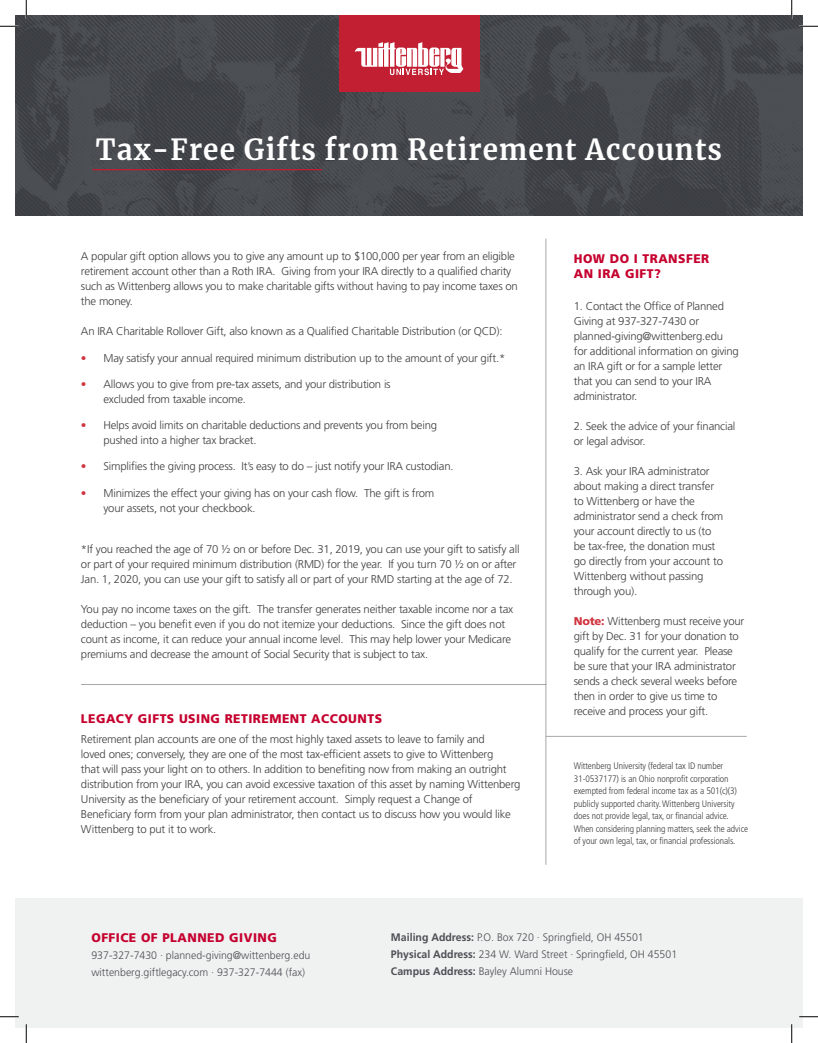
<style>
.page{position:relative;width:818px;height:1043px;background:#fff}
.page>*{position:absolute;margin:0;border:0;box-sizing:border-box;transform-origin:0 0}
.t1{font:700 28.75px "Merriweather";letter-spacing:.04em;color:#fff}
.OnePager_Heading{font:900 12.5px/15px "Frutiger LT Std";letter-spacing:.04em;color:#c5002e}
.Bt_No_indent_Smaller{font:900 12.5px "Frutiger LT Std";letter-spacing:.04em;color:#c5002e}
.OnePagerBody{font:300 11.25px/15px "Frutiger LT Std";letter-spacing:-.02em;color:#3e3e3f}
.OnePagerBullets{font:300 11.25px "Frutiger LT Std";letter-spacing:-.02em;color:#3e3e3f}
.Bt_No_indent_Smaller-2{font:300 10.88px "Frutiger LT Std";color:#4c4f54}
.OnePagerBody-2{font:300 condensed 9.38px/12.5px "Frutiger LT Std";letter-spacing:-.01em;color:#3e3e3f}
.s1{color:#d03540}
.s2{font-weight:900;color:#d03540}
.s3{font-weight:700}
</style>
<div class="page">
<img style="left:15px;top:15px;width:787px;height:200px">
<div style="left:339px;top:15px;width:140px;height:76px;background:#c21f32"></div>
<svg style="left:354px;top:42px;width:109px;height:33px"></svg>
<div style="left:15px;top:898px;width:787px;height:130px;background:#f0f1f1"></div>
<hr style="left:545px;top:239px;width:1px;height:625px;background:#4c4f54">
<hr style="left:81px;top:684px;width:465px;height:1px;background:#4c4f54">
<hr style="left:546px;top:736px;width:200px;height:1px;background:#4c4f54">
<hr style="left:92px;top:169px;width:230px;height:1px;background:#c21f32">
<svg style="left:0;top:25px;width:19px;height:2px"></svg>
<svg style="left:799px;top:25px;width:19px;height:2px"></svg>
<svg style="left:0;top:1016px;width:19px;height:1px"></svg>
<svg style="left:799px;top:1015px;width:19px;height:2px"></svg>
<svg style="left:25px;top:0;width:2px;height:19px"></svg>
<svg style="left:25px;top:1024px;width:2px;height:18px"></svg>
<svg style="left:790px;top:0;width:2px;height:19px"></svg>
<svg style="left:791px;top:1024px;width:1px;height:18px"></svg>
<p class="t1" style="left:96px;top:130px;width:627px">Tax-Free Gifts from Retirement Accounts</p>
<p class="OnePagerBody" style="left:81px;top:249px;width:438px">A popular gift option allows you to give any amount up to $100,000 per year from an eligible retirement account other than a Roth IRA. Giving from your IRA directly to a qualified charity such as Wittenberg allows you to make charitable gifts without having to pay income taxes on the money.</p>
<p class="OnePagerBullets" style="left:81px;top:325px;width:423px">An IRA Charitable Rollover Gift, also known as a Qualified Charitable Distribution (or QCD):</p>
<p class="OnePagerBody" style="left:81px;top:350px;width:426px"><span class="s1">•</span> May satisfy your annual required minimum distribution up to the amount of your gift.*</p>
<p class="OnePagerBody" style="left:103px;top:376px;width:289px;text-indent:-22px"><span class="s1">•</span> Allows you to give from pre-tax assets, and your distribution is excluded from taxable income.</p>
<p class="OnePagerBody" style="left:103px;top:418px;width:335px;text-indent:-22px"><span class="s1">•</span> Helps avoid limits on charitable deductions and prevents you from being pushed into a higher tax bracket.</p>
<p class="OnePagerBody" style="left:81px;top:459px;width:374px"><span class="s1">•</span> Simplifies the giving process. It’s easy to do – just notify your IRA custodian.</p>
<p class="OnePagerBody" style="left:103px;top:485px;width:332px;text-indent:-22px"><span class="s1">•</span> Minimizes the effect your giving has on your cash flow. The gift is from your assets, not your checkbook.</p>
<p class="OnePagerBody" style="left:81px;top:541px;width:440px">*If you reached the age of 70 ½ on or before Dec. 31, 2019, you can use your gift to satisfy all or part of your required minimum distribution (RMD) for the year. If you turn 70 ½ on or after<br>Jan. 1, 2020, you can use your gift to satisfy all or part of your RMD starting at the age of 72.</p>
<p class="OnePagerBody" style="left:81px;top:601px;width:433px">You pay no income taxes on the gift. The transfer generates neither taxable income nor a tax deduction – you benefit even if you do not itemize your deductions. Since the gift does not count as income, it can reduce your annual income level. This may help lower your Medicare premiums and decrease the amount of Social Security that is subject to tax.</p>
<p class="OnePager_Heading" style="left:81px;top:711px;width:302px">LEGACY GIFTS USING RETIREMENT ACCOUNTS</p>
<p class="OnePagerBody" style="left:81px;top:731px;width:441px">Retirement plan accounts are one of the most highly taxed assets to leave to family and<br>loved ones; conversely, they are one of the most tax-efficient assets to give to Wittenberg<br>that will pass your light on to others. In addition to benefiting now from making an outright distribution from your IRA, you can avoid excessive taxation of this asset by naming Wittenberg University as the beneficiary of your retirement account. Simply request a Change of Beneficiary form from your plan administrator, then contact us to discuss how you would like Wittenberg to put it to work.</p>
<p class="OnePager_Heading" style="left:573px;top:251px;width:137px">HOW DO I TRANSFER<br>AN IRA GIFT?</p>
<p class="OnePagerBody" style="left:573px;top:298px;width:167px">1. Contact the Office of Planned<br>Giving at 937-327-7430 or planned-giving@wittenberg.edu for additional information on giving an IRA gift or for a sample letter that you can send to your IRA administrator.</p>
<p class="OnePagerBody" style="left:573px;top:418px;width:163px">2. Seek the advice of your financial or legal advisor.</p>
<p class="OnePagerBody" style="left:573px;top:463px;width:151px">3. Ask your IRA administrator about making a direct transfer to Wittenberg or have the administrator send a check from your account directly to us (to be tax-free, the donation must go directly from your account to<br>Wittenberg without passing through you).</p>
<p class="OnePagerBody" style="left:573px;top:613px;width:172px"><span class="s2">Note:</span> Wittenberg must receive your gift by Dec. 31 for your donation to qualify for the current year. Please be sure that your IRA administrator sends a check several weeks before then in order to give us time to receive and process your gift.</p>
<p class="OnePagerBody-2" style="left:573px;top:759px;width:176px">Wittenberg University (federal tax ID number 31-0537177) is an Ohio nonprofit corporation exempted from federal income tax as a 501(c)(3) publicly supported charity. Wittenberg University does not provide legal, tax, or financial advice.<br>When considering planning matters, seek the advice of your own legal, tax, or financial professionals.</p>
<p class="Bt_No_indent_Smaller" style="left:91px;top:930px;width:187px">OFFICE OF PLANNED GIVING</p>
<p class="Bt_No_indent_Smaller-2" style="left:91px;top:949px;width:220px">937-327-7430 · planned-giving@wittenberg.edu</p>
<p class="Bt_No_indent_Smaller-2" style="left:91px;top:966px;width:215px">wittenberg.giftlegacy.com · 937-327-7444 (fax)</p>
<p class="Bt_No_indent_Smaller-2" style="left:391px;top:930px;width:254px"><span class="s3">Mailing Address:</span> P.O. Box 720 · Springfield, OH 45501</p>
<p class="Bt_No_indent_Smaller-2" style="left:391px;top:948px;width:288px"><span class="s3">Physical Address:</span> 234 W. Ward Street · Springfield, OH 45501</p>
<p class="Bt_No_indent_Smaller-2" style="left:391px;top:965px;width:184px"><span class="s3">Campus Address:</span> Bayley Alumni House</p>
</div>
